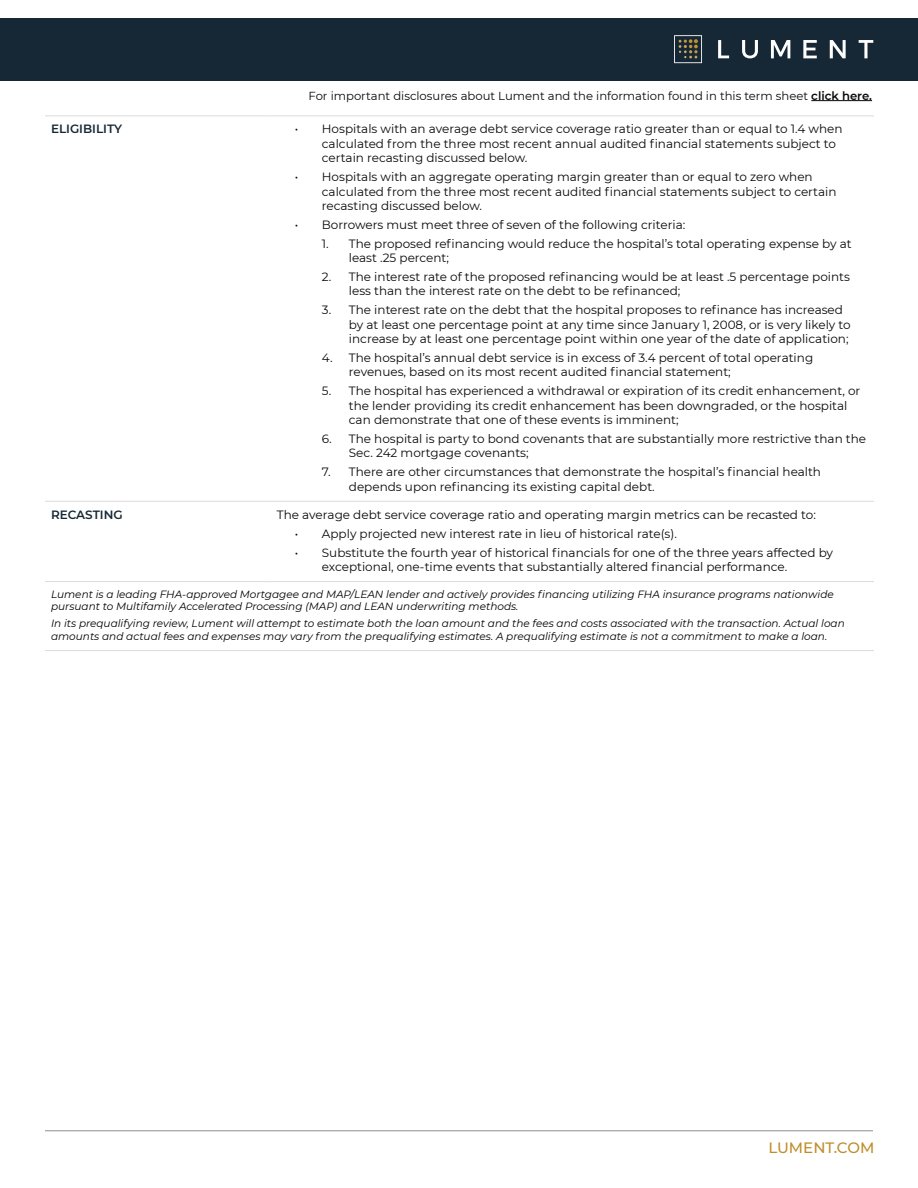
<style>
.page{position:relative;width:918px;height:1188px;background:#fff}
.page>*{position:absolute;margin:0;border:0;box-sizing:border-box;transform-origin:0 0}
.t1{font:500 15px "Montserrat";color:#bf8d2c}
.t2{font:12px/14.4px "Montserrat";color:#0a0807}
.t3{font:600 12px "Montserrat";color:#162835}
.t4{font:11.7px "Montserrat";color:#0a0807}
.t5{font:italic 10.5px/12.6px "Montserrat";color:#000}
.s1{font-weight:600}
</style>
<div class="page">
<div style="left:0;top:18px;width:918px;height:63px;background:#162835"></div>
<svg style="left:674px;top:35px;width:28px;height:28px"></svg>
<svg style="left:718px;top:40px;width:11px;height:18px"></svg>
<svg style="left:742px;top:40px;width:16px;height:18px"></svg>
<svg style="left:771px;top:40px;width:19px;height:18px"></svg>
<svg style="left:830px;top:40px;width:16px;height:18px"></svg>
<svg style="left:859px;top:40px;width:14px;height:18px"></svg>
<svg style="left:803px;top:40px;width:14px;height:18px"></svg>
<hr style="left:45px;top:1130px;width:828px;height:1px;background:#9a9a9c">
<hr style="left:45px;top:116px;width:226px;height:1px;background:#dcdbdc">
<hr style="left:271px;top:116px;width:603px;height:1px;background:#dcdbdc">
<hr style="left:45px;top:501px;width:226px;height:1px;background:#dcdbdc">
<hr style="left:271px;top:501px;width:603px;height:1px;background:#dcdbdc">
<hr style="left:45px;top:581px;width:226px;height:1px;background:#dcdbdc">
<hr style="left:271px;top:581px;width:603px;height:1px;background:#dcdbdc">
<hr style="left:45px;top:650px;width:226px;height:1px;background:#dcdbdc">
<hr style="left:271px;top:650px;width:603px;height:1px;background:#dcdbdc">
<hr style="left:811px;top:100px;width:61px;height:1px;background:#0a0807">
<p class="t4" style="left:309px;top:88px;width:565px">For important disclosures about Lument and the information found in this term sheet <span class="s1">click here.</span></p>
<p class="t3" style="left:51px;top:121px;width:73px">ELIGIBILITY</p>
<p class="t2" style="left:322px;top:122px;width:522px;text-indent:-27px">• Hospitals with an average debt service coverage ratio greater than or equal to 1.4 when calculated from the three most recent annual audited financial statements subject to certain recasting discussed below.</p>
<p class="t2" style="left:322px;top:169px;width:516px;text-indent:-27px">• Hospitals with an aggregate operating margin greater than or equal to zero when calculated from the three most recent audited financial statements subject to certain recasting discussed below.</p>
<p class="t2" style="left:295px;top:217px;width:392px">• Borrowers must meet three of seven of the following criteria:</p>
<p class="t2" style="left:349px;top:236px;width:504px;text-indent:-27px">1. The proposed refinancing would reduce the hospital’s total operating expense by at least .25 percent;</p>
<p class="t2" style="left:349px;top:269px;width:503px;text-indent:-27px">2. The interest rate of the proposed refinancing would be at least .5 percentage points less than the interest rate on the debt to be refinanced;</p>
<p class="t2" style="left:349px;top:303px;width:503px;text-indent:-27px">3. The interest rate on the debt that the hospital proposes to refinance has increased by at least one percentage point at any time since January 1, 2008, or is very likely to increase by at least one percentage point within one year of the date of application;</p>
<p class="t2" style="left:349px;top:350px;width:466px;text-indent:-27px">4. The hospital’s annual debt service is in excess of 3.4 percent of total operating revenues, based on its most recent audited financial statement;</p>
<p class="t2" style="left:349px;top:384px;width:513px;text-indent:-27px">5. The hospital has experienced a withdrawal or expiration of its credit enhancement, or the lender providing its credit enhancement has been downgraded, or the hospital can demonstrate that one of these events is imminent;</p>
<p class="t2" style="left:349px;top:431px;width:519px;text-indent:-27px">6. The hospital is party to bond covenants that are substantially more restrictive than the<br>Sec. 242 mortgage covenants;</p>
<p class="t2" style="left:349px;top:465px;width:474px;text-indent:-27px">7. There are other circumstances that demonstrate the hospital’s financial health depends upon refinancing its existing capital debt.</p>
<p class="t3" style="left:51px;top:506px;width:73px">RECASTING</p>
<p class="t2" style="left:277px;top:507px;width:541px">The average debt service coverage ratio and operating margin metrics can be recasted to:</p>
<p class="t2" style="left:295px;top:526px;width:384px">• Apply projected new interest rate in lieu of historical rate(s).</p>
<p class="t2" style="left:322px;top:545px;width:513px;text-indent:-27px">• Substitute the fourth year of historical financials for one of the three years affected by exceptional, one-time events that substantially altered financial performance.</p>
<p class="t5" style="left:51px;top:587px;width:784px">Lument is a leading FHA-approved Mortgagee and MAP/LEAN lender and actively provides financing utilizing FHA insurance programs nationwide pursuant to Multifamily Accelerated Processing (MAP) and LEAN underwriting methods.</p>
<p class="t5" style="left:51px;top:617px;width:795px">In its prequalifying review, Lument will attempt to estimate both the loan amount and the fees and costs associated with the transaction. Actual loan amounts and actual fees and expenses may vary from the prequalifying estimates. A prequalifying estimate is not a commitment to make a loan.</p>
<p class="t1" style="left:768px;top:1137px;width:108px">LUMENT.COM</p>
</div>
